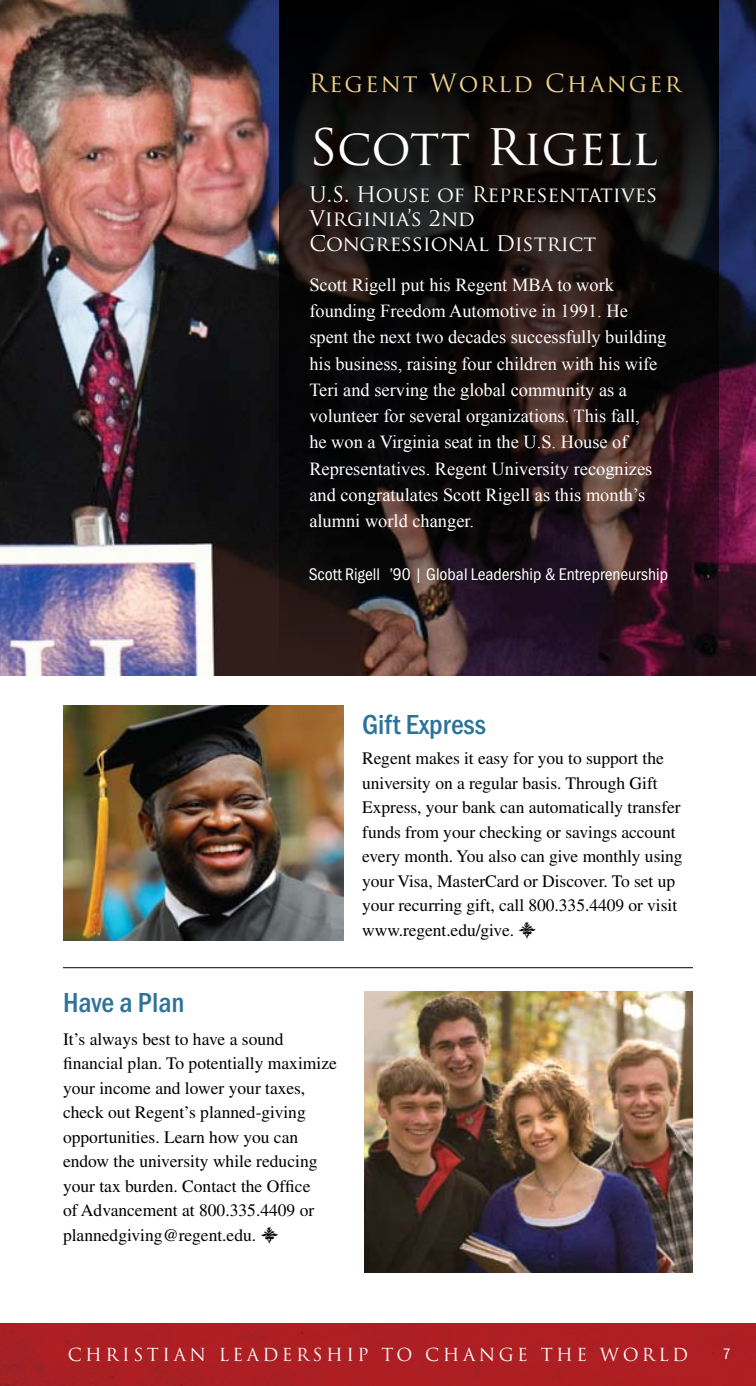
<style>
.page{position:relative;width:756px;height:1386px;background:#fff}
.page>*{position:absolute;margin:0;border:0;box-sizing:border-box;transform-origin:0 0}
.t1{font:49px "Trajan Pro";color:#fff}
.t2{font:700 28.53px "Franklin Gothic Cond";color:#2d7399}
.t3{font:24.5px "Trajan Pro";letter-spacing:.05em;color:#eed18b}
.t4{font:21px/24.5px "Trajan Pro";letter-spacing:-.065em;color:#fff}
.t5{font:18.38px/26.2px "Times New Roman";color:#fff}
.t6{font:17.5px/24.5px "Times";letter-spacing:-.005em;color:#000}
.t7{font:17.5px "Franklin Gothic Cond";color:#fff}
.t8{font:17.5px "Trajan Pro";letter-spacing:.2em;color:#fff}
.t9{font:15.75px "Franklin Gothic Cond";color:#fff}
</style>
<div class="page">
<img style="left:365px;top:992px;width:328px;height:280px">
<div style="left:0;top:1323px;width:756px;height:63px;background:#ad1f24"></div>
<hr style="left:63px;top:967px;width:630px;height:1px;background:#000">
<img style="left:63px;top:705px;width:280px;height:236px">
<img style="left:0;top:0;width:756px;height:675px">
<svg style="left:279px;top:0;width:440px;height:676px;background:#1c1116"></svg>
<div style="left:312px;top:131px;width:374px;height:421px;background:#000;opacity:.75"></div>
<div style="left:301px;top:63px;width:387px;height:37px;background:#090706"></div>
<h3 class="t3" style="left:309px;top:67px;width:376px">Regent World Changer</h3>
<h1 class="t1" style="left:309px;top:116px;width:350px">S cott Rigell</h1>
<p class="t4" style="left:309px;top:182px;width:350px">U.S . House of Representatives<br>Virginia’s 2nd<br>Congressional District</p>
<p class="t5" style="left:309px;top:271px;width:359px">Scott Rigell put his Regent MBA to work founding Freedom Automotive in 1991. He spent the next two decades successfully building his business, raising four children with his wife Teri and serving the global community as a volunteer for several organizations. This fall,<br>he won a Virginia seat in the U.S. House of Representatives. Regent University recognizes and congratulates Scott Rigell as this month’s alumni world changer.</p>
<p class="t7" style="left:309px;top:565px;width:361px">Scott Rigell ’90 | Global Leadership &amp; Entrepreneurship</p>
<h2 class="t2" style="left:63px;top:987px;width:123px">Have a Plan</h2>
<p class="t6" style="left:63px;top:1027px;width:275px">It’s always best to have a sound financial plan. To potentially maximize your income and lower your taxes, check out Regent’s planned-giving opportunities. Learn how you can endow the university while reducing your tax burden. Contact the Office<br>of Advancement at 800.335.4409 or plannedgiving@regent.edu.</p>
<h2 class="t2" style="left:362px;top:708px;width:125px">Gift Express</h2>
<p class="t6" style="left:362px;top:746px;width:322px">Regent makes it easy for you to support the university on a regular basis. Through Gift Express, your bank can automatically transfer funds from your checking or savings account every month. You also can give monthly using your Visa, MasterCard or Discover. To set up your recurring gift, call 800.335.4409 or visit www.regent.edu/give.</p>
<p class="t8" style="left:68px;top:1344px;width:622px">christian leadership to change the world</p>
<p class="t9" style="left:723px;top:1345px;width:10px">7</p>
</div>
